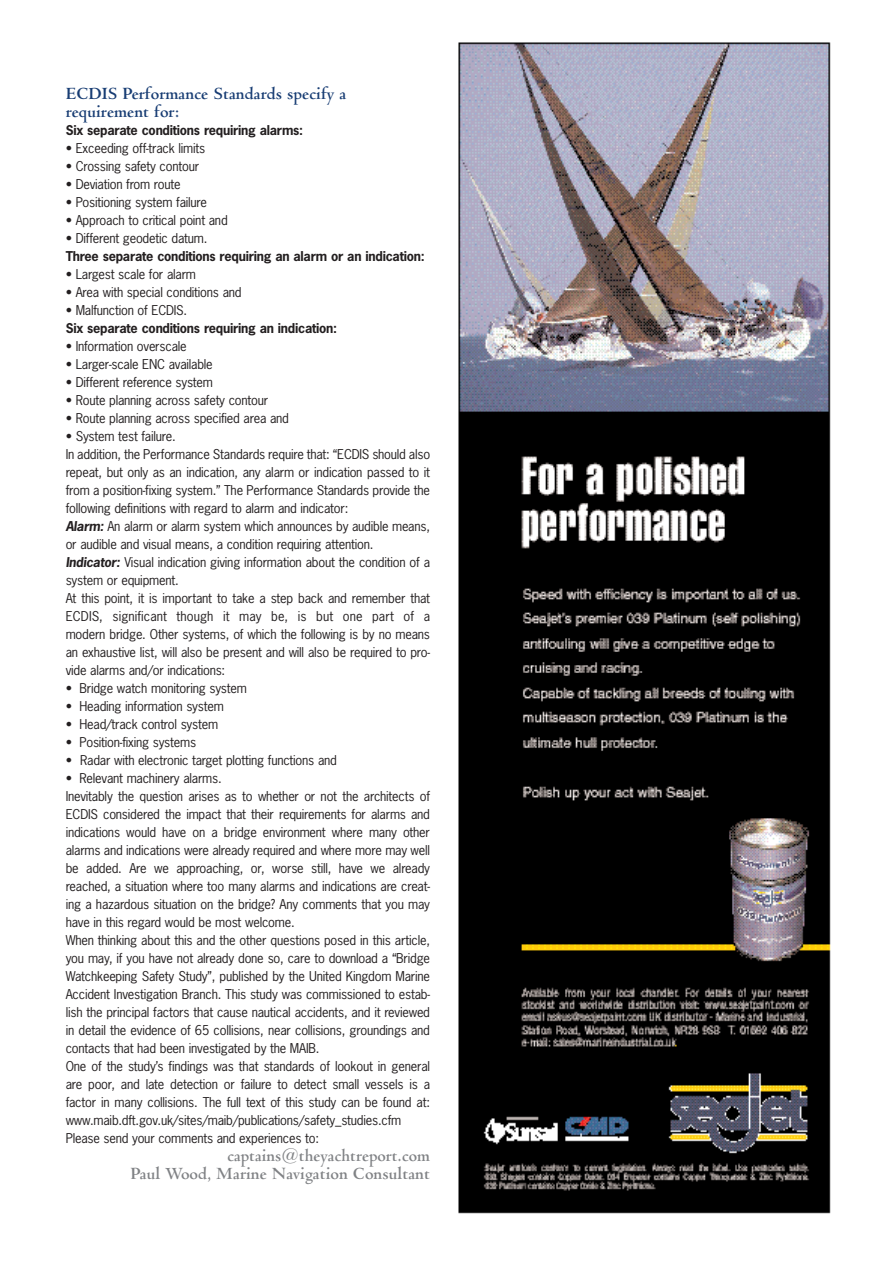
<style>
.page{position:relative;width:893px;height:1263px;background:#fff}
.page>*{position:absolute;margin:0;border:0;box-sizing:border-box;transform-origin:0 0}
.t1{font:700 18px/18px "Venetian 301 BT";color:#808285;text-align:right}
.t2{font:700 18px/18px "Venetian 301 BT";color:#173c73}
.t3{font:12.75px/18px "News Gothic";letter-spacing:-.015em;color:#231f20}
.t4{font:700 12.75px "News Gothic";letter-spacing:-.02em;color:#231f20}
.s1{font-weight:700;font-style:italic}
</style>
<div class="page">
<img style="left:458px;top:42px;width:373px;height:1172px">
<h1 class="t2" style="left:66px;top:86px;width:282px">ECDIS Performance Standards specify a requirement for:</h1>
<p class="t4" style="left:66px;top:125px;width:239px">Six separate conditions requiring alarms:</p>
<p class="t3" style="left:66px;top:140px;width:141px">• Exceeding off-track limits</p>
<p class="t3" style="left:66px;top:158px;width:135px">• Crossing safety contour</p>
<p class="t3" style="left:66px;top:176px;width:116px">• Deviation from route</p>
<p class="t3" style="left:66px;top:194px;width:143px">• Positioning system failure</p>
<p class="t3" style="left:66px;top:212px;width:163px">• Approach to critical point and</p>
<p class="t3" style="left:66px;top:230px;width:143px">• Different geodetic datum.</p>
<p class="t4" style="left:66px;top:251px;width:360px">Three separate conditions requiring an alarm or an indication:</p>
<p class="t3" style="left:66px;top:266px;width:132px">• Largest scale for alarm</p>
<p class="t3" style="left:66px;top:284px;width:177px">• Area with special conditions and</p>
<p class="t3" style="left:66px;top:302px;width:123px">• Malfunction of ECDIS.</p>
<p class="t4" style="left:66px;top:323px;width:273px">Six separate conditions requiring an indication:</p>
<p class="t3" style="left:66px;top:338px;width:122px">• Information overscale</p>
<p class="t3" style="left:66px;top:356px;width:148px">• Larger-scale ENC available</p>
<p class="t3" style="left:66px;top:374px;width:149px">• Different reference system</p>
<p class="t3" style="left:66px;top:392px;width:204px">• Route planning across safety contour</p>
<p class="t3" style="left:66px;top:410px;width:225px">• Route planning across specified area and</p>
<p class="t3" style="left:66px;top:428px;width:366px">• System test failure.<br>In addition, the Performance Standards require that: “ECDIS should also repeat, but only as an indication, any alarm or indication passed to it from a position-fixing system.” The Performance Standards provide the following definitions with regard to alarm and indicator:<br><span class="s1">Alarm:</span> An alarm or alarm system which announces by audible means, or audible and visual means, a condition requiring attention.<br><span class="s1">Indicator:</span> Visual indication giving information about the condition of a system or equipment.<br>At this point, it is important to take a step back and remember that ECDIS, significant though it may be, is but one part of a modern bridge. Other systems, of which the following is by no means an exhaustive list, will also be present and will also be required to pro&shy;vide alarms and/or indications:</p>
<p class="t3" style="left:66px;top:680px;width:183px">• Bridge watch monitoring system</p>
<p class="t3" style="left:66px;top:698px;width:160px">• Heading information system</p>
<p class="t3" style="left:66px;top:716px;width:154px">• Head/track control system</p>
<p class="t3" style="left:66px;top:734px;width:132px">• Position-fixing systems</p>
<p class="t3" style="left:66px;top:752px;width:273px">• Radar with electronic target plotting functions and</p>
<p class="t3" style="left:66px;top:770px;width:366px">• Relevant machinery alarms.<br>Inevitably the question arises as to whether or not the architects of ECDIS considered the impact that their requirements for alarms and indications would have on a bridge environment where many other alarms and indications were already required and where more may well be added. Are we approaching, or, worse still, have we already reached, a situation where too many alarms and indications are creat&shy;ing a hazardous situation on the bridge? Any comments that you may have in this regard would be most welcome.<br>When thinking about this and the other questions posed in this article, you may, if you have not already done so, care to download a “Bridge Watchkeeping Safety Study”, published by the United Kingdom Marine Accident Investigation Branch. This study was commissioned to estab&shy;lish the principal factors that cause nautical accidents, and it reviewed in detail the evidence of 65 collisions, near collisions, groundings and contacts that had been investigated by the MAIB.<br>One of the study’s findings was that standards of lookout in general are poor, and late detection or failure to detect small vessels is a factor in many collisions. The full text of this study can be found at: www.maib.dft.gov.uk/sites/maib/publications/safety_studies.cfm Please send your comments and experiences to:</p>
<h1 class="t1" style="left:131px;top:1148px;width:301px">captains@theyachtreport.com<br>Paul Wood, Marine Navigation Consultant</h1>
</div>
